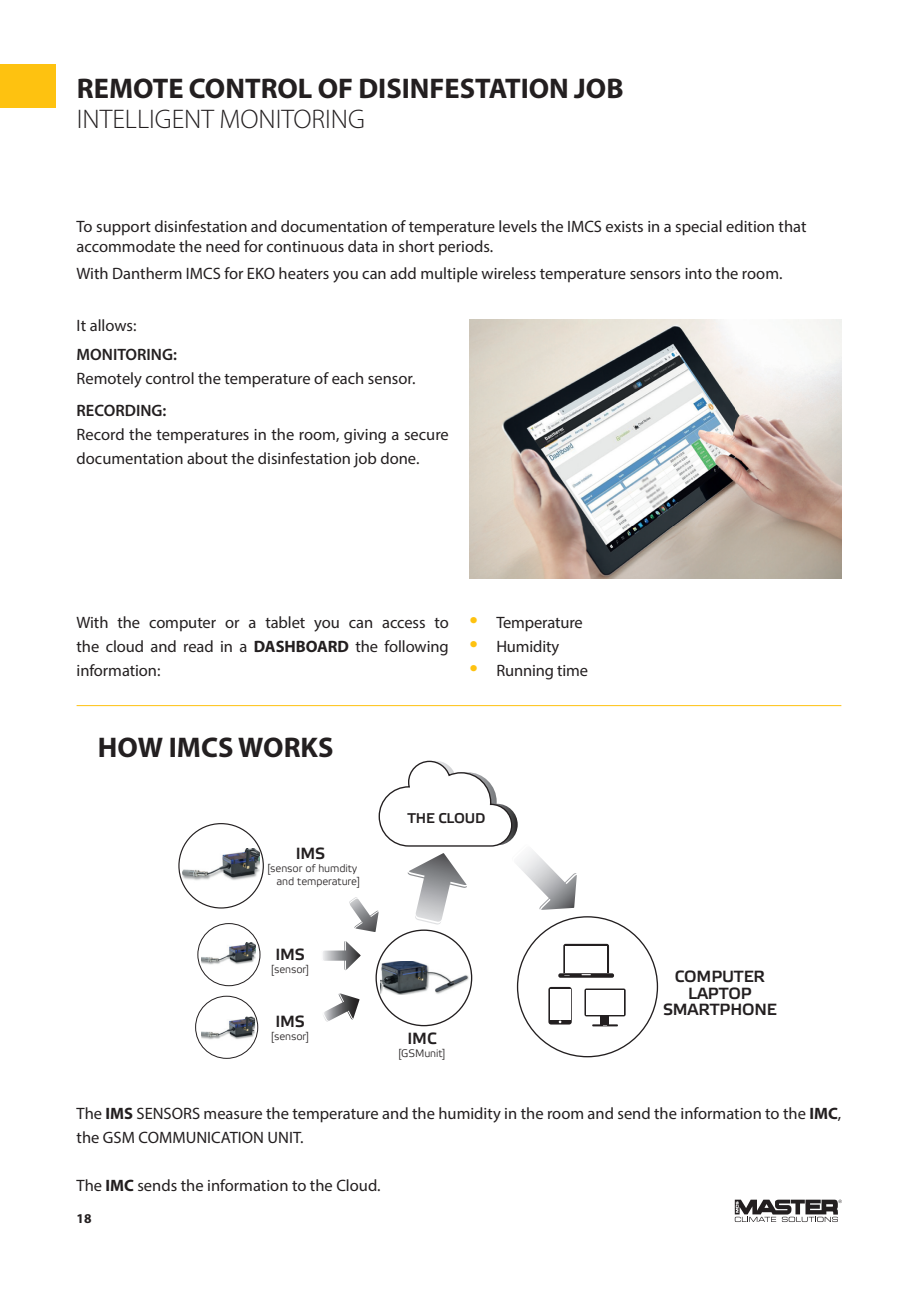
<style>
.page{position:relative;width:919px;height:1289px;background:#fff}
.page>*{position:absolute;margin:0;border:0;box-sizing:border-box;transform-origin:0 0}
.t1{font:700 28.5px "Myriad Pro";color:#231f20}
.t2{font:300 27px "Myriad Pro";color:#231f20}
.t3{font:16.5px/24px "Myriad Pro";color:#231f20}
.t4{font:600 16.5px "Myriad Pro";color:#231f20}
.t5{font:700 16.2px/16.2px "Elektra Light Pro";letter-spacing:-.01em;color:#231f20;text-align:center}
.t6{font:700 14.1px "Elektra Light Pro";letter-spacing:-.01em;color:#231f20}
.t7{font:700 13.5px "Myriad Pro";color:#231f20}
.t8{font:10.8px/12.9px "Elektra Light Pro";letter-spacing:-.01em;color:#231f20;text-align:right}
.s1{font-weight:700}
.s2{font-size:30px;color:#fec210}
</style>
<div class="page">
<svg style="left:734px;top:1199px;width:107px;height:22px"></svg>
<div style="left:0;top:64px;width:55px;height:43px;background:#fec210"></div>
<img style="left:201px;top:942px;width:54px;height:23px">
<img style="left:201px;top:1016px;width:54px;height:24px">
<img style="left:182px;top:848px;width:77px;height:34px">
<img style="left:380px;top:961px;width:89px;height:33px">
<svg style="left:378px;top:760px;width:135px;height:87px"></svg>
<svg style="left:558px;top:943px;width:56px;height:34px"></svg>
<div style="left:565px;top:946px;width:41px;height:26px;background:#fff"></div>
<svg style="left:584px;top:988px;width:41px;height:28px"></svg>
<svg style="left:592px;top:1024px;width:26px;height:2px"></svg>
<div style="left:601px;top:1016px;width:8px;height:8px;background:#231f20"></div>
<div style="left:586px;top:990px;width:37px;height:24px;background:#fff"></div>
<img style="left:512px;top:844px;width:64px;height:65px">
<img style="left:323px;top:941px;width:37px;height:29px">
<img style="left:323px;top:993px;width:36px;height:28px">
<img style="left:349px;top:897px;width:29px;height:35px">
<img style="left:407px;top:853px;width:60px;height:71px">
<svg style="left:548px;top:986px;width:23px;height:38px"></svg>
<div style="left:550px;top:989px;width:20px;height:30px;background:#fff"></div>
<div style="left:197px;top:923px;width:63px;height:63px;border:1px solid #231f20;border-radius:50%"></div>
<div style="left:195px;top:995px;width:63px;height:63px;border:1px solid #231f20;border-radius:50%"></div>
<hr style="left:77px;top:705px;width:764px;height:1px;background:#fec210">
<img style="left:469px;top:320px;width:372px;height:258px">
<h1 class="t1" style="left:77px;top:70px;width:548px">REMOTE CONTROL OF DISINFESTATION JOB</h1>
<h2 class="t2" style="left:77px;top:103px;width:289px">INTELLIGENT MONITORING</h2>
<p class="t3" style="left:77px;top:216px;width:731px;line-height:19.8px">To support disinfestation and documentation of temperature levels the IMCS exists in a special edition that accommodate the need for continuous data in short periods.</p>
<p class="t3" style="left:77px;top:261px;width:707px">With Dantherm IMCS for EKO heaters you can add multiple wireless temperature sensors into the room.</p>
<p class="t3" style="left:77px;top:313px;width:61px">It allows:</p>
<p class="t4" style="left:77px;top:343px;width:102px">MONITORING:</p>
<p class="t3" style="left:77px;top:366px;width:340px">Remotely control the temperature of each sensor.</p>
<p class="t4" style="left:77px;top:400px;width:91px">RECORDING:</p>
<p class="t3" style="left:77px;top:422px;width:374px">Record the temperatures in the room, giving a secure documentation about the disinfestation job done.</p>
<p class="t3" style="left:77px;top:610px;width:374px;text-align:justify">With the computer or a tablet you can access to the cloud and read in a <span class="s1">DASHBOARD</span> the following information:</p>
<p class="t3" style="left:469px;top:610px;width:115px"><span class="s2">•</span> Temperature</p>
<p class="t3" style="left:469px;top:634px;width:91px"><span class="s2">•</span> Humidity</p>
<p class="t3" style="left:469px;top:658px;width:120px"><span class="s2">•</span> Running time</p>
<h1 class="t1" style="left:98px;top:728px;width:237px">HOW IMCS WORKS</h1>
<p class="t5" style="left:296px;top:845px;width:31px">IMS</p>
<p class="t8" style="left:267px;top:862px;width:94px">[sensor of humdity and temperature]</p>
<p class="t5" style="left:275px;top:947px;width:31px">IMS</p>
<p class="t8" style="left:271px;top:963px;width:39px">[sensor]</p>
<p class="t5" style="left:275px;top:1014px;width:31px">IMS</p>
<p class="t8" style="left:271px;top:1030px;width:39px">[sensor]</p>
<p class="t6" style="left:407px;top:810px;width:80px">THE CLOUD</p>
<p class="t5" style="left:407px;top:1030px;width:31px">IMC</p>
<p class="t8" style="left:398px;top:1047px;width:48px">[GSMunit]</p>
<p class="t5" style="left:663px;top:969px;width:115px">COMPUTER<br>LAPTOP<br>SMARTPHONE</p>
<p class="t3" style="left:77px;top:1101px;width:766px">The <span class="s1">IMS</span> SENSORS measure the temperature and the humidity in the room and send the information to the <span class="s1">IMC</span>, the GSM COMMUNICATION UNIT.</p>
<p class="t3" style="left:77px;top:1173px;width:305px">The <span class="s1">IMC</span> sends the information to the Cloud.</p>
<p class="t7" style="left:77px;top:1209px;width:16px">18</p>
</div>
